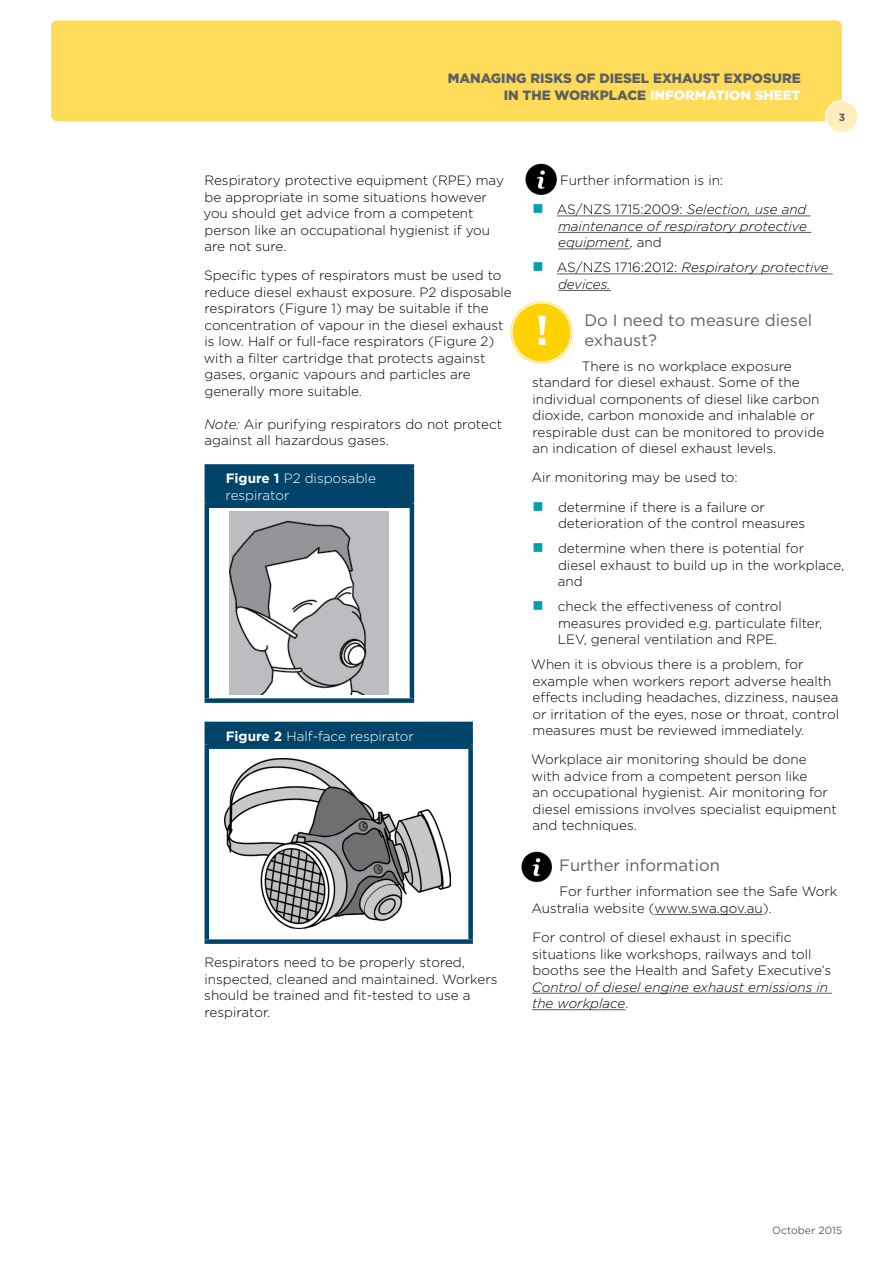
<style>
.page{position:relative;width:893px;height:1263px;background:#fff}
.page>*{position:absolute;margin:0;border:0;box-sizing:border-box;transform-origin:0 0}
.Header_3{font:16.5px/19.8px "Gotham";color:#5f6062}
.Body_copy{font:300 13.5px/16.5px "Gotham";color:#000}
.t1{font:italic 300 13.5px/16.5px "Gotham";color:#000;text-align:justify}
.Cover_header_A{font:900 13.5px/16.5px "Gotham";color:#5f6062;text-align:right}
.body_copy_white{font:300 13.5px/16.5px "Gotham";color:#fff}
.t2{font:10.5px "Gotham";color:#5f6062}
.Body_copy-2{font:700 10.5px "Gotham";color:#5f6062}
.s1{color:#fff}
.s2{font-style:italic}
.s3{font-weight:700}
.s4{font-style:normal}
</style>
<div class="page">
<div style="left:51px;top:20px;width:791px;height:101px;background:#ffdb5a;border-radius:6px"></div>
<div style="left:826px;top:101px;width:32px;height:32px;background:#ffeebd;border-radius:50%"></div>
<div style="left:825px;top:100px;width:34px;height:34px;border:2px solid #fff;border-radius:50%"></div>
<div style="left:207px;top:466px;width:205px;height:40px;background:#00446a"></div>
<div style="left:205px;top:464px;width:209px;height:5px;background:#00446a"></div>
<hr style="left:205px;top:469px;width:4px;height:34px;background:#00446a">
<hr style="left:410px;top:469px;width:4px;height:34px;background:#00446a">
<div style="left:205px;top:503px;width:209px;height:5px;background:#00446a"></div>
<hr style="left:205px;top:508px;width:4px;height:190px;background:#00446a">
<hr style="left:410px;top:508px;width:4px;height:190px;background:#00446a">
<div style="left:205px;top:698px;width:209px;height:5px;background:#00446a"></div>
<div style="left:207px;top:724px;width:264px;height:23px;background:#00446a"></div>
<hr style="left:205px;top:722px;width:268px;height:4px;background:#00446a">
<hr style="left:205px;top:726px;width:4px;height:18px;background:#00446a">
<div style="left:468px;top:726px;width:5px;height:18px;background:#00446a"></div>
<div style="left:205px;top:744px;width:268px;height:5px;background:#00446a"></div>
<hr style="left:205px;top:749px;width:4px;height:190px;background:#00446a">
<div style="left:468px;top:749px;width:5px;height:190px;background:#00446a"></div>
<div style="left:205px;top:939px;width:268px;height:5px;background:#00446a"></div>
<hr style="left:557px;top:216px;width:253px;height:1px;background:#58595b">
<hr style="left:558px;top:232px;width:253px;height:1px;background:#58595b">
<hr style="left:558px;top:249px;width:72px;height:1px;background:#58595b">
<hr style="left:557px;top:274px;width:276px;height:1px;background:#58595b">
<hr style="left:558px;top:290px;width:53px;height:1px;background:#58595b">
<hr style="left:654px;top:914px;width:109px;height:1px;background:#58595b">
<hr style="left:532px;top:993px;width:300px;height:1px;background:#58595b">
<hr style="left:532px;top:1009px;width:93px;height:1px;background:#58595b">
<img style="left:229px;top:511px;width:160px;height:184px">
<img style="left:225px;top:758px;width:226px;height:171px">
<img style="left:521px;top:851px;width:31px;height:32px">
<img style="left:525px;top:163px;width:32px;height:32px">
<img style="left:510px;top:301px;width:63px;height:63px">
<p class="Cover_header_A" style="left:448px;top:70px;width:355px">MANAGING RISKS OF DIESEL EXHAUST EXPOSURE<br>IN THE WORKPLACE <span class="s1">INFORMATION SHEET</span></p>
<p class="Body_copy-2" style="left:839px;top:111px;width:8px">3</p>
<p class="Body_copy" style="left:203px;top:172px;width:302px">Respiratory protective equipment (RPE) may be appropriate in some situations however you should get advice from a competent person like an occupational hygienist if you are not sure.</p>
<p class="Body_copy" style="left:204px;top:267px;width:309px">Specific types of respirators must be used to reduce diesel exhaust exposure. P2 disposable respirators (Figure 1) may be suitable if the concentration of vapour in the diesel exhaust is low. Half or full-face respirators (Figure 2) with a filter cartridge that protects against gases, organic vapours and particles are generally more suitable.</p>
<p class="Body_copy" style="left:204px;top:416px;width:299px"><span class="s2">Note:</span> Air purifying respirators do not protect against all hazardous gases.</p>
<p class="body_copy_white" style="left:226px;top:470px;width:152px"><span class="s3">Figure 1</span> P2 disposable respirator</p>
<p class="body_copy_white" style="left:226px;top:727px;width:190px"><span class="s3">Figure 2</span> Half-face respirator</p>
<p class="Body_copy" style="left:204px;top:954px;width:295px">Respirators need to be properly stored, inspected, cleaned and maintained. Workers should be trained and fit-tested to use a respirator.</p>
<p class="Body_copy" style="left:560px;top:172px;width:165px">Further information is in:</p>
<p class="t1" style="left:557px;top:201px;width:252px"><span class="s4">AS/NZS 1715:2009:</span> Selection, use and maintenance of respiratory protective equipment<span class="s4">, and</span></p>
<p class="t1" style="left:557px;top:259px;width:273px"><span class="s4">AS/NZS 1716:2012:</span> Respiratory protective devices.</p>
<p class="Header_3" style="left:584px;top:310px;width:229px">Do I need to measure diesel exhaust?</p>
<p class="Body_copy" style="left:532px;top:357px;width:294px;text-indent:50px">There is no workplace exposure standard for diesel exhaust. Some of the individual components of diesel like carbon dioxide, carbon monoxide and inhalable or respirable dust can be monitored to provide an indication of diesel exhaust levels.</p>
<p class="Body_copy" style="left:531px;top:469px;width:208px">Air monitoring may be used to:</p>
<p class="Body_copy" style="left:558px;top:498px;width:248px">determine if there is a failure or deterioration of the control measures</p>
<p class="Body_copy" style="left:558px;top:540px;width:288px">determine when there is potential for diesel exhaust to build up in the workplace, and</p>
<p class="Body_copy" style="left:558px;top:598px;width:266px">check the effectiveness of control measures provided e.g. particulate filter,<br>LEV, general ventilation and RPE.</p>
<p class="Body_copy" style="left:531px;top:656px;width:309px">When it is obvious there is a problem, for example when workers report adverse health effects including headaches, dizziness, nausea or irritation of the eyes, nose or throat, control measures must be reviewed immediately.</p>
<p class="Body_copy" style="left:531px;top:751px;width:307px">Workplace air monitoring should be done with advice from a competent person like<br>an occupational hygienist. Air monitoring for diesel emissions involves specialist equipment and techniques.</p>
<p class="Header_3" style="left:559px;top:856px;width:162px">Further information</p>
<p class="Body_copy" style="left:531px;top:883px;width:307px;text-indent:28px">For further information see the Safe Work<br>Australia website (www.swa.gov.au).</p>
<p class="Body_copy" style="left:532px;top:929px;width:301px">For control of diesel exhaust in specific situations like workshops, railways and toll booths see the Health and Safety Executive’s <span class="s2">Control of diesel engine exhaust emissions in the workplace</span>.</p>
<p class="t2" style="left:772px;top:1224px;width:72px">October 2015</p>
</div>
